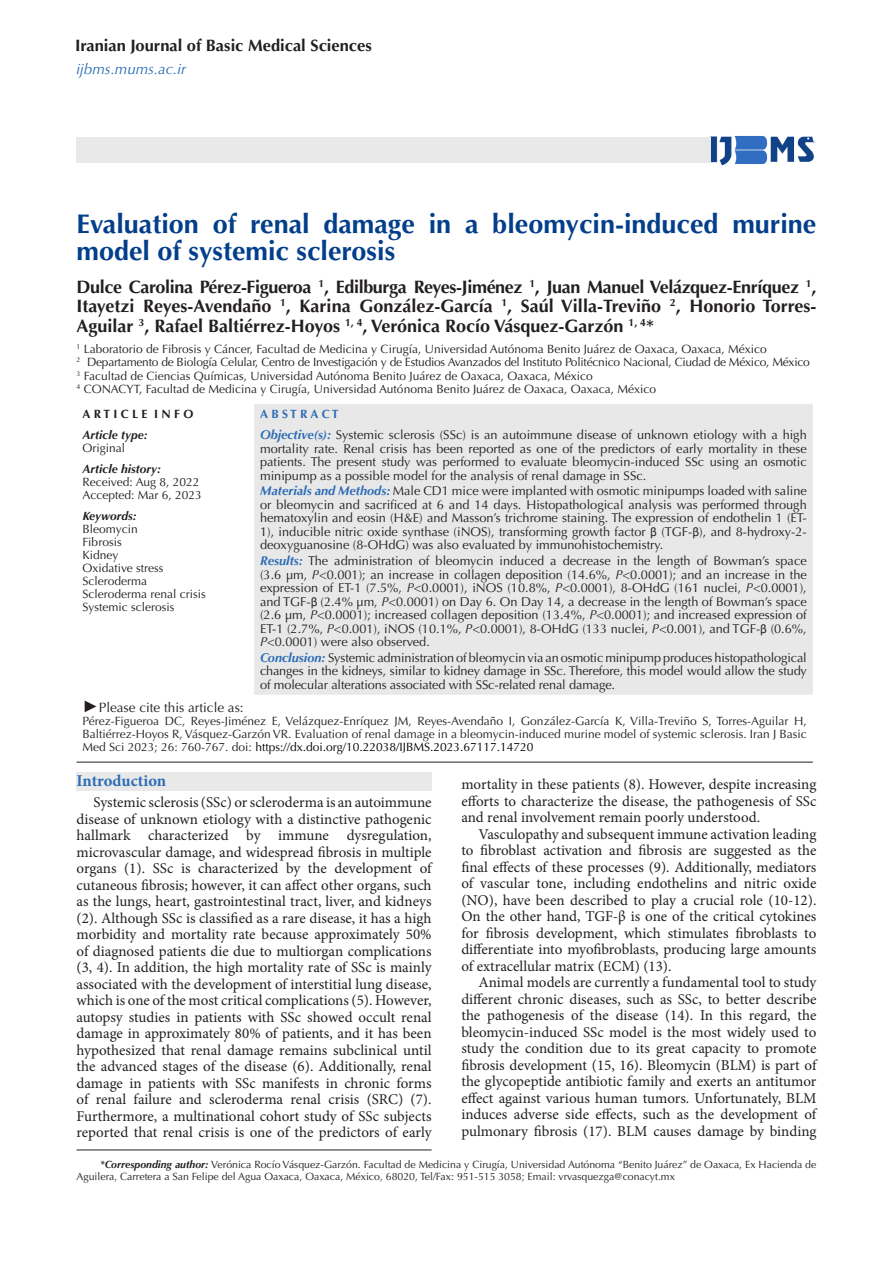
<style>
.page{position:relative;width:893px;height:1263px;background:#fff}
.page>*{position:absolute;margin:0;border:0;box-sizing:border-box;transform-origin:0 0}
.t1{font:700 27px/27px "Optima LT Std";color:#023e8a}
.t2{font:700 18px/19.5px "Optima LT Std";color:#231f20;text-align:justify}
.t3{font:700 16.5px "Optima LT Std";color:#231f20}
.t4{font:700 16.5px "Minion Pro";letter-spacing:-.005em;color:#2d6cb5}
.t5{font:15px/16.5px "Minion Pro";letter-spacing:-.005em;color:#231f20;text-align:justify}
.t6{font:italic 15px "Optima LT Std";color:#296db6}
.t7{font:13.5px "Optima LT Std";color:#231f20}
.t8{font:12.75px/13.5px "Optima LT Std";color:#231f20;text-align:justify}
.Body_Text{font:12px/13px "Optima LT Std";color:#231f20;text-align:justify}
.Body_Text-2{font:12px "Optima LT Std";letter-spacing:-.02em;color:#231f20}
.t9{font:italic 700 12px "Optima LT Std";color:#231f20}
.t10{font:700 12px "Optima LT Std";color:#231f20}
.t11{font:700 12px "Optima LT Std";color:#2d6cb5}
.t12{font:10.5px/12.6px "Optima LT Std";color:#231f20}
.s1{font-weight:700;font-style:italic;color:#2d6cb5}
.s2{font-family:"Calibri"}
.s3{font-style:italic}
.s4{font-family:"Times New Roman";font-style:italic;font-size:16.5px}
.s5{color:#000}
.s6{font-weight:700;font-style:italic}
</style>
<div class="page">
<hr style="left:77px;top:1150px;width:355px;height:1px;background:#231f20">
<div style="left:254px;top:404px;width:559px;height:291px;background:#e8e8e8"></div>
<hr style="left:77px;top:762px;width:158px;height:1px;background:#231f20">
<svg style="left:235px;top:762px;width:19px;height:1px"></svg>
<hr style="left:254px;top:762px;width:559px;height:1px;background:#231f20">
<div style="left:77px;top:772px;width:355px;height:19px;background:#e9e9e9"></div>
<img style="left:710px;top:136px;width:106px;height:30px">
<div style="left:77px;top:137px;width:634px;height:26px;background:#e9e9e9"></div>
<p class="t3" style="left:75px;top:36px;width:298px">Iranian Journal of Basic Medical Sciences</p>
<p class="t6" style="left:77px;top:61px;width:111px">ijbms.mums.ac.ir</p>
<p class="t1" style="left:77px;top:211px;width:741px">Evaluation of renal damage in a bleomycin-induced murine model of systemic sclerosis</p>
<p class="t2" style="left:77px;top:277px;width:741px">Dulce Carolina Pérez-Figueroa <sup>1</sup>, Edilburga Reyes-Jiménez <sup>1</sup>, Juan Manuel Velázquez-Enríquez <sup>1</sup>, Itayetzi Reyes-Avendaño <sup>1</sup>, Karina González-García <sup>1</sup>, Saúl Villa-Treviño <sup>2</sup>, Honorio Torres-Aguilar <sup>3</sup>, Rafael Baltiérrez-Hoyos <sup>1,</sup> <sup>4</sup>, Verónica Rocío Vásquez-Garzón <sup>1,</sup> <sup>4</sup>*</p>
<p class="Body_Text" style="left:77px;top:342px;width:692px"><sup>1</sup> Laboratorio de Fibrosis y Cáncer, Facultad de Medicina y Cirugía, Universidad Autónoma Benito Juárez de Oaxaca, Oaxaca, México</p>
<p class="Body_Text-2" style="left:77px;top:355px;width:735px"><sup>2</sup> Departamento de Biología Celular, Centro de Investigación y de Estudios Avanzados del Instituto Politécnico Nacional, Ciudad de México, México</p>
<p class="Body_Text" style="left:77px;top:369px;width:518px"><sup>3</sup> Facultad de Ciencias Químicas, Universidad Autónoma Benito Juárez de Oaxaca, Oaxaca, México</p>
<p class="Body_Text" style="left:77px;top:383px;width:581px"><sup>4</sup> CONACYT, Facultad de Medicina y Cirugía, Universidad Autónoma Benito Juárez de Oaxaca, Oaxaca, México</p>
<p class="t10" style="left:83px;top:407px;width:112px">A R T I C L E I N F O</p>
<p class="t11" style="left:260px;top:407px;width:80px">A B S T R A C T</p>
<p class="t9" style="left:83px;top:428px;width:67px">Article type:</p>
<p class="Body_Text" style="left:83px;top:441px;width:44px">Original</p>
<p class="t8" style="left:260px;top:428px;width:548px"><span class="s1">Objective(s):</span> Systemic sclerosis (SSc) is an autoimmune disease of unknown etiology with a high mortality rate. Renal crisis has been reported as one of the predictors of early mortality in these patients. The present study was performed to evaluate bleomycin-induced SSc using an osmotic minipump as a possible model for the analysis of renal damage in SSc.</p>
<p class="t8" style="left:260px;top:485px;width:548px"><span class="s1">Materials and Methods:</span> Male CD1 mice were implanted with osmotic minipumps loaded with saline or bleomycin and sacrificed at 6 and 14 days. Histopathological analysis was performed through hematoxylin and eosin (H&amp;E) and Masson’s trichrome staining. The expression of endothelin 1 (ET-1), inducible nitric oxide synthase (iNOS), transforming growth factor <span class="s2">β</span> (TGF-<span class="s2">β</span>), and 8-hydroxy-2- deoxyguanosine (8-OHdG) was also evaluated by immunohistochemistry.</p>
<p class="t8" style="left:260px;top:554px;width:548px"><span class="s1">Results:</span> The administration of bleomycin induced a decrease in the length of Bowman’s space (3.6 μm, <span class="s3">P</span>&lt;0.001); an increase in collagen deposition (14.6%, <span class="s3">P</span>&lt;0.0001); and an increase in the expression of ET-1 (7.5%, <span class="s3">P</span>&lt;0.0001), iNOS (10.8%, <span class="s3">P</span>&lt;0.0001), 8-OHdG (161 nuclei, <span class="s3">P</span>&lt;0.0001), and TGF-<span class="s2">β</span> (2.4% µm, <span class="s3">P</span>&lt;0.0001) on Day 6. On Day 14, a decrease in the length of Bowman’s space (2.6 μm, <span class="s3">P</span>&lt;0.0001); increased collagen deposition (13.4%, <span class="s3">P</span>&lt;0.0001); and increased expression of ET-1 (2.7%, <span class="s3">P</span>&lt;0.001), iNOS (10.1%, <span class="s3">P</span>&lt;0.0001), 8-OHdG (133 nuclei, <span class="s3">P</span>&lt;0.001), and TGF-<span class="s2">β</span> (0.6%, <span class="s3">P</span>&lt;0.0001) were also observed.</p>
<p class="t8" style="left:260px;top:651px;width:548px"><span class="s1">Conclusion:</span> Systemic administration of bleomycin via an osmotic minipump produces histopathological changes in the kidneys, similar to kidney damage in SSc. Therefore, this model would allow the study of molecular alterations associated with SSc-related renal damage.</p>
<p class="t9" style="left:83px;top:461px;width:80px">Article history:</p>
<p class="Body_Text" style="left:83px;top:475px;width:119px">Received: Aug 8, 2022</p>
<p class="Body_Text" style="left:83px;top:488px;width:121px">Accepted: Mar 6, 2023</p>
<p class="t9" style="left:83px;top:508px;width:56px">Keywords:</p>
<p class="Body_Text" style="left:83px;top:522px;width:57px">Bleomycin</p>
<p class="Body_Text" style="left:83px;top:535px;width:41px">Fibrosis</p>
<p class="Body_Text" style="left:83px;top:548px;width:38px">Kidney</p>
<p class="Body_Text" style="left:83px;top:561px;width:82px">Oxidative stress</p>
<p class="Body_Text" style="left:83px;top:574px;width:66px">Scleroderma</p>
<p class="Body_Text" style="left:83px;top:587px;width:125px">Scleroderma renal crisis</p>
<p class="Body_Text" style="left:83px;top:600px;width:94px">Systemic sclerosis</p>
<p class="t7" style="left:83px;top:700px;width:163px"><span class="s4">►</span>Please cite this article as:</p>
<p class="Body_Text" style="left:83px;top:715px;width:726px">Pérez-Figueroa DC, Reyes-Jiménez E, Velázquez-Enríquez JM, Reyes-Avendaño I, González-García K, Villa-Treviño S, Torres-Aguilar H, Baltiérrez-Hoyos R, Vásquez-Garzón VR. Evaluation of renal damage in a bleomycin-induced murine model of systemic sclerosis. Iran J Basic Med Sci 2023; 26: 760-767. doi: <span class="s5">https://dx.doi.org/10.22038/IJBMS.2023.67117.14720</span></p>
<p class="t4" style="left:77px;top:769px;width:91px">Introduction</p>
<p class="t5" style="left:77px;top:794px;width:357px;text-indent:17px">Systemic sclerosis (SSc) or scleroderma is an autoimmune disease of unknown etiology with a distinctive pathogenic hallmark characterized by immune dysregulation, microvascular damage, and widespread fibrosis in multiple organs (1). SSc is characterized by the development of cutaneous fibrosis; however, it can affect other organs, such as the lungs, heart, gastrointestinal tract, liver, and kidneys (2). Although SSc is classified as a rare disease, it has a high morbidity and mortality rate because approximately 50% of diagnosed patients die due to multiorgan complications (3, 4). In addition, the high mortality rate of SSc is mainly associated with the development of interstitial lung disease, which is one of the most critical complications (5). However, autopsy studies in patients with SSc showed occult renal damage in approximately 80% of patients, and it has been hypothesized that renal damage remains subclinical until the advanced stages of the disease (6). Additionally, renal damage in patients with SSc manifests in chronic forms of renal failure and scleroderma renal crisis (SRC) (7).<br>Furthermore, a multinational cohort study of SSc subjects reported that renal crisis is one of the predictors of early</p>
<p class="t5" style="left:461px;top:776px;width:357px">mortality in these patients (8). However, despite increasing efforts to characterize the disease, the pathogenesis of SSc and renal involvement remain poorly understood.</p>
<p class="t5" style="left:461px;top:826px;width:357px;text-indent:17px">Vasculopathy and subsequent immune activation leading to fibroblast activation and fibrosis are suggested as the final effects of these processes (9). Additionally, mediators of vascular tone, including endothelins and nitric oxide (NO), have been described to play a crucial role (10-12).<br>On the other hand, TGF-β is one of the critical cytokines for fibrosis development, which stimulates fibroblasts to differentiate into myofibroblasts, producing large amounts of extracellular matrix (ECM) (13).</p>
<p class="t5" style="left:461px;top:974px;width:357px;text-indent:17px">Animal models are currently a fundamental tool to study different chronic diseases, such as SSc, to better describe the pathogenesis of the disease (14). In this regard, the bleomycin-induced SSc model is the most widely used to study the condition due to its great capacity to promote fibrosis development (15, 16). Bleomycin (BLM) is part of the glycopeptide antibiotic family and exerts an antitumor effect against various human tumors. Unfortunately, BLM induces adverse side effects, such as the development of pulmonary fibrosis (17). BLM causes damage by binding</p>
<p class="t12" style="left:77px;top:1158px;width:741px;text-indent:24px"><span class="s6">*Corresponding author:</span> Verónica Rocío Vásquez-Garzón. Facultad de Medicina y Cirugía, Universidad Autónoma “Benito Juárez” de Oaxaca, Ex Hacienda de<br>Aguilera, Carretera a San Felipe del Agua Oaxaca, Oaxaca, México, 68020, Tel/Fax: 951-515 3058; Email: vrvasquezga@conacyt.mx</p>
</div>
